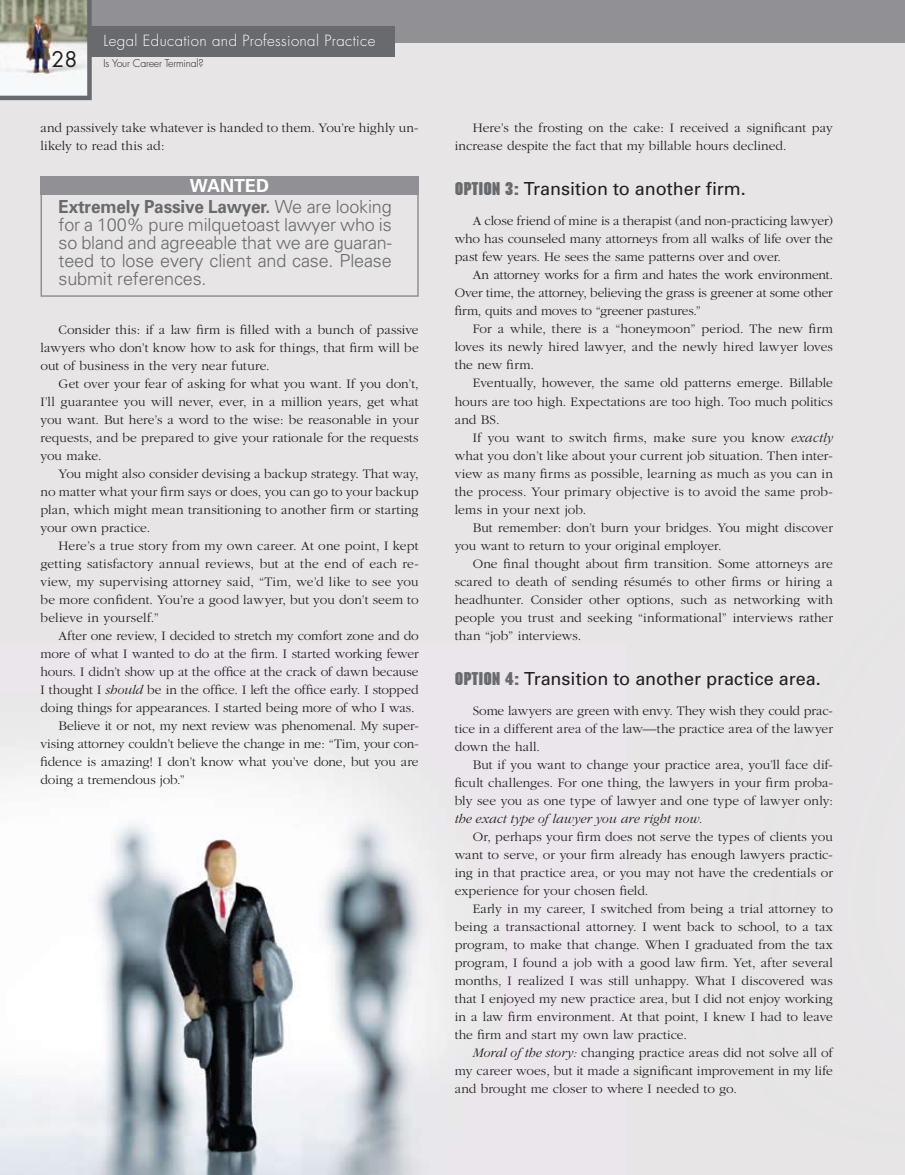
<style>
.page{position:relative;width:905px;height:1175px;background:#fff}
.page>*{position:absolute;margin:0;border:0;box-sizing:border-box;transform-origin:0 0}
.t1{font:300 18px/18px "Univers";letter-spacing:-.01em;color:#686a6d;text-align:justify}
.t2{font:18px "Univers";letter-spacing:-.005em;color:#231f20}
.t3{font:700 18px/20.2px "Univers";letter-spacing:-.01em;color:#686a6d;text-align:center;scale:.95 1}
.t4{font:300 15px "Futura";letter-spacing:.025em;color:#fff}
.t5{font:300 13.5px/18px "Garamond";color:#231f20;text-align:justify}
.t6{font:italic 300 13.5px "Garamond";letter-spacing:.01em;color:#231f20}
.t7{font:300 10.5px "Futura";letter-spacing:-.02em;color:#231f20}
.s1{font-weight:400;font-size:21px}
.s2{color:#fff}
.s3{font-weight:300}
.s4{font-style:italic}
.s5{font-family:"Machine";font-weight:700;color:#686a6d}
</style>
<div class="page">
<div style="left:0;top:0;width:904px;height:1174px;background:#e8e5e6"></div>
<img style="left:0;top:741px;width:440px;height:433px">
<div style="left:0;top:0;width:904px;height:43px;background:#919195"></div>
<div style="left:91px;top:26px;width:303px;height:31px;background:#686a6d"></div>
<svg style="left:0;top:0;width:92px;height:100px;background:#b7b7b0"></svg>
<svg style="left:40px;top:195px;width:378px;height:102px"></svg>
<div style="left:40px;top:177px;width:378px;height:18px;background:#919195"></div>
<p class="t4" style="left:104px;top:31px;width:273px">Legal Education and Professional Practice</p>
<p class="t7" style="left:52px;top:57px;width:153px"><span class="s1">28</span> Is Your Career Terminal?</p>
<p class="t5" style="left:40px;top:119px;width:379px">and passively take whatever is handed to them. You’re highly un&shy;likely to read this ad:</p>
<h1 class="t3" style="left:58px;top:175px;width:352px"><span class="s2">WANTED<br></span>Extremely Passive Lawyer. <span class="s3">We are looking</span></h1>
<h1 class="t1" style="left:59px;top:215px;width:335px">for a 100% pure milquetoast lawyer who is so bland and agreeable that we are guaran&shy;teed to lose every client and case. Please submit references.</h1>
<p class="t5" style="left:41px;top:321px;width:380px;text-indent:18px">Consider this: if a law firm is filled with a bunch of passive lawyers who don’t know how to ask for things, that firm will be out of business in the very near future.</p>
<p class="t5" style="left:41px;top:375px;width:380px;text-indent:18px">Get over your fear of asking for what you want. If you don’t, I’ll guarantee you will never, ever, in a million years, get what you want. But here’s a word to the wise: be reasonable in your requests, and be prepared to give your rationale for the requests you make.</p>
<p class="t5" style="left:41px;top:465px;width:379px;text-indent:18px">You might also consider devising a backup strategy. That way, no matter what your firm says or does, you can go to your backup plan, which might mean transitioning to another firm or starting your own practice.</p>
<p class="t5" style="left:41px;top:537px;width:380px;text-indent:18px">Here’s a true story from my own career. At one point, I kept getting satisfactory annual reviews, but at the end of each re&shy;view, my supervising attorney said, “Tim, we’d like to see you be more confident. You’re a good lawyer, but you don’t seem to believe in yourself.”</p>
<p class="t5" style="left:58px;top:627px;width:362px">After one review, I decided to stretch my comfort zone and do</p>
<p class="t5" style="left:41px;top:645px;width:379px">more of what I wanted to do at the firm. I started working fewer</p>
<p class="t5" style="left:41px;top:663px;width:379px">hours. I didn’t show up at the office at the crack of dawn because</p>
<p class="t5" style="left:41px;top:681px;width:379px">I thought I <span class="s4">should</span> be in the office. I left the office early. I stopped</p>
<p class="t5" style="left:41px;top:699px;width:375px">doing things for appearances. I started being more of who I was.</p>
<p class="t5" style="left:59px;top:717px;width:361px">Believe it or not, my next review was phenomenal. My super-</p>
<p class="t5" style="left:41px;top:735px;width:379px">vising attorney couldn’t believe the change in me: “Tim, your con-</p>
<p class="t5" style="left:41px;top:753px;width:379px">fidence is amazing! I don’t know what you’ve done, but you are</p>
<p class="t5" style="left:41px;top:771px;width:146px">doing a tremendous job.”</p>
<p class="t5" style="left:455px;top:119px;width:379px;text-indent:18px">Here’s the frosting on the cake: I received a significant pay increase despite the fact that my billable hours declined.</p>
<h1 class="t2" style="left:454px;top:178px;width:292px"><span class="s5">OPTION 3:</span> Transition to another firm.</h1>
<p class="t5" style="left:455px;top:212px;width:379px;text-indent:18px">A close friend of mine is a therapist (and non-practicing lawyer) who has counseled many attorneys from all walks of life over the past few years. He sees the same patterns over and over.</p>
<p class="t5" style="left:455px;top:266px;width:379px;text-indent:18px">An attorney works for a firm and hates the work environment.<br>Over time, the attorney, believing the grass is greener at some other firm, quits and moves to “greener pastures.”</p>
<p class="t5" style="left:455px;top:320px;width:380px;text-indent:18px">For a while, there is a “honeymoon” period. The new firm loves its newly hired lawyer, and the newly hired lawyer loves the new firm.</p>
<p class="t5" style="left:455px;top:374px;width:379px;text-indent:18px">Eventually, however, the same old patterns emerge. Billable hours are too high. Expectations are too high. Too much politics and BS.</p>
<p class="t5" style="left:455px;top:428px;width:380px;text-indent:18px">If you want to switch firms, make sure you know <span class="s4">exactly </span>what you don’t like about your current job situation. Then inter&shy;view as many firms as possible, learning as much as you can in the proc ess. Your primary objective is to avoid the same prob&shy;lems in your next job.</p>
<p class="t5" style="left:455px;top:518px;width:380px;text-indent:18px">But remember: don’t burn your bridges. You might discover you want to return to your original employer.</p>
<p class="t5" style="left:455px;top:554px;width:380px;text-indent:18px">One final thought about firm transition. Some attorneys are scared to death of sending résumés to other firms or hiring a headhunter. Consider other options, such as networking with people you trust and seeking “informational” interviews rather than “job” interviews.</p>
<h1 class="t2" style="left:454px;top:668px;width:367px"><span class="s5">OPTION 4:</span> Transition to another practice area.</h1>
<p class="t5" style="left:455px;top:702px;width:380px;text-indent:18px">Some lawyers are green with envy. They wish they could prac&shy;tice in a different area of the law—the practice area of the lawyer down the hall.</p>
<p class="t5" style="left:455px;top:756px;width:380px;text-indent:18px">But if you want to change your practice area, you’ll face dif&shy;ficult challenges. For one thing, the lawyers in your firm proba&shy;bly see you as one type of lawyer and one type of lawyer only:</p>
<p class="t6" style="left:455px;top:812px;width:249px">the exact type of lawyer you are right now.</p>
<p class="t5" style="left:455px;top:828px;width:380px;text-indent:18px">Or, perhaps your firm does not serve the types of clients you want to serve, or your firm already has enough lawyers practic&shy;ing in that practice area, or you may not have the credentials or experience for your chosen field.</p>
<p class="t5" style="left:455px;top:900px;width:380px;text-indent:18px">Early in my career, I switched from being a trial attorney to being a transactional attorney. I went back to school, to a tax program, to make that change. When I graduated from the tax program, I found a job with a good law firm. Yet, after several months, I realized I was still unhappy. What I discovered was that I enjoyed my new practice area, but I did not enjoy working in a law firm environment. At that point, I knew I had to leave the firm and start my own law practice.</p>
<p class="t5" style="left:455px;top:1044px;width:379px;text-indent:18px"><span class="s4">Moral of the story:</span> changing practice areas did not solve all of my career woes, but it made a significant improvement in my life and brought me closer to where I needed to go.</p>
</div>
